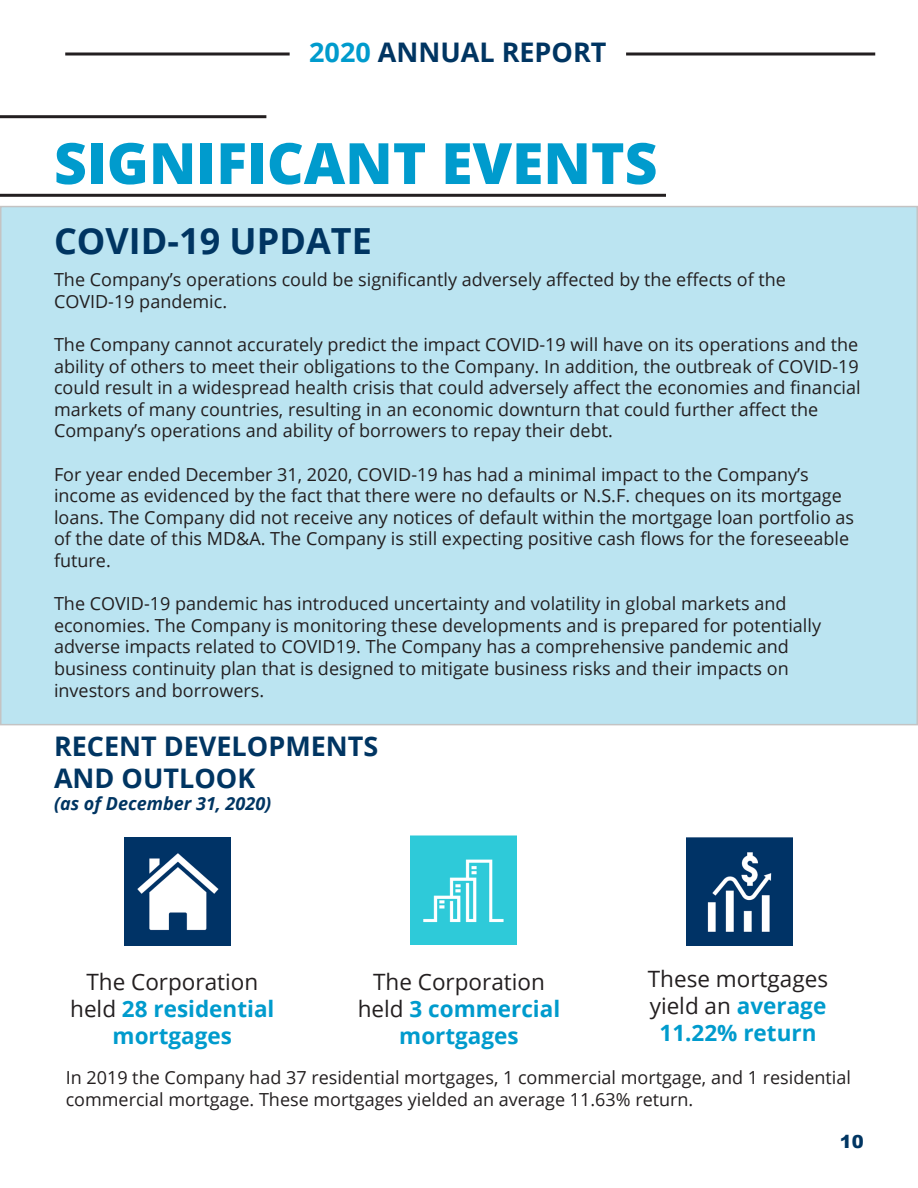
<style>
.page{position:relative;width:918px;height:1188px;background:#fff}
.page>*{position:absolute;margin:0;border:0;box-sizing:border-box;transform-origin:0 0}
.t1{font:800 57px "Open Sans";color:#009bcd}
.t2{font:700 36px "Open Sans";color:#003562}
.t3{font:700 27px "Open Sans";color:#003562}
.t4{font:700 22.5px/27px "Open Sans";color:#009bcd;text-align:center}
.t5{font:22.5px/27px "Open Sans";color:#231f20;text-align:center}
.t6{font:18px/21.6px "Open Sans";color:#231f20}
.t7{font:italic 700 18px "Open Sans";color:#003562}
.t8{font:900 18px "Arial";color:#003562}
.s1{color:#009bcd}
.s2{font-weight:400;color:#231f20}
.s3{font-weight:700;color:#009bcd}
</style>
<div class="page">
<hr style="left:0;top:115px;width:266px;height:3px;background:#231f20">
<hr style="left:0;top:194px;width:666px;height:3px;background:#231f20">
<div style="left:1px;top:207px;width:916px;height:518px;background:#bbe4f1"></div>
<img style="left:124px;top:837px;width:106px;height:109px">
<img style="left:410px;top:836px;width:107px;height:108px">
<img style="left:686px;top:837px;width:106px;height:109px">
<svg style="left:65px;top:52px;width:225px;height:4px"></svg>
<svg style="left:626px;top:52px;width:249px;height:4px"></svg>
<p class="t3" style="left:309px;top:33px;width:299px"><span class="s1">2020</span> ANNUAL REPORT</p>
<p class="t1" style="left:54px;top:120px;width:605px">SIGNIFICANT EVENTS</p>
<p class="t2" style="left:54px;top:216px;width:319px">COVID-19 UPDATE</p>
<p class="t6" style="left:54px;top:268px;width:734px">The Company’s operations could be significantly adversely affected by the effects of the<br>COVID-19 pandemic.</p>
<p class="t6" style="left:54px;top:333px;width:808px">The Company cannot accurately predict the impact COVID-19 will have on its operations and the ability of others to meet their obligations to the Company. In addition, the outbreak of COVID-19 could result in a widespread health crisis that could adversely affect the economies and financial markets of many countries, resulting in an economic downturn that could further affect the Company’s operations and ability of borrowers to repay their debt.</p>
<p class="t6" style="left:54px;top:463px;width:802px">For year ended December 31, 2020, COVID-19 has had a minimal impact to the Company’s income as evidenced by the fact that there were no defaults or N.S.F. cheques on its mortgage loans. The Company did not receive any notices of default within the mortgage loan portfolio as of the date of this MD&amp;A. The Company is still expecting positive cash flows for the foreseeable future.</p>
<p class="t6" style="left:54px;top:592px;width:769px">The COVID-19 pandemic has introduced uncertainty and volatility in global markets and economies. The Company is monitoring these developments and is prepared for potentially adverse impacts related to COVID19. The Company has a comprehensive pandemic and business continuity plan that is designed to mitigate business risks and their impacts on investors and borrowers.</p>
<p class="t3" style="left:54px;top:727px;width:326px">RECENT DEVELOPMENTS</p>
<p class="t3" style="left:54px;top:759px;width:203px">AND OUTLOOK</p>
<p class="t7" style="left:54px;top:790px;width:219px">(as of December 31, 2020)</p>
<p class="t4" style="left:70px;top:968px;width:206px"><span class="s2">The Corporation held</span> 28 residential mortgages</p>
<p class="t4" style="left:358px;top:968px;width:204px"><span class="s2">The Corporation held</span> 3 commercial mortgages</p>
<p class="t5" style="left:648px;top:965px;width:182px">These mortgages yield an <span class="s3">average<br>11.22% return</span></p>
<p class="t6" style="left:66px;top:1066px;width:787px">In 2019 the Company had 37 residential mortgages, 1 commercial mortgage, and 1 residential commercial mortgage. These mortgages yielded an average 11.63% return.</p>
<p class="t8" style="left:840px;top:1129px;width:26px">10</p>
</div>
